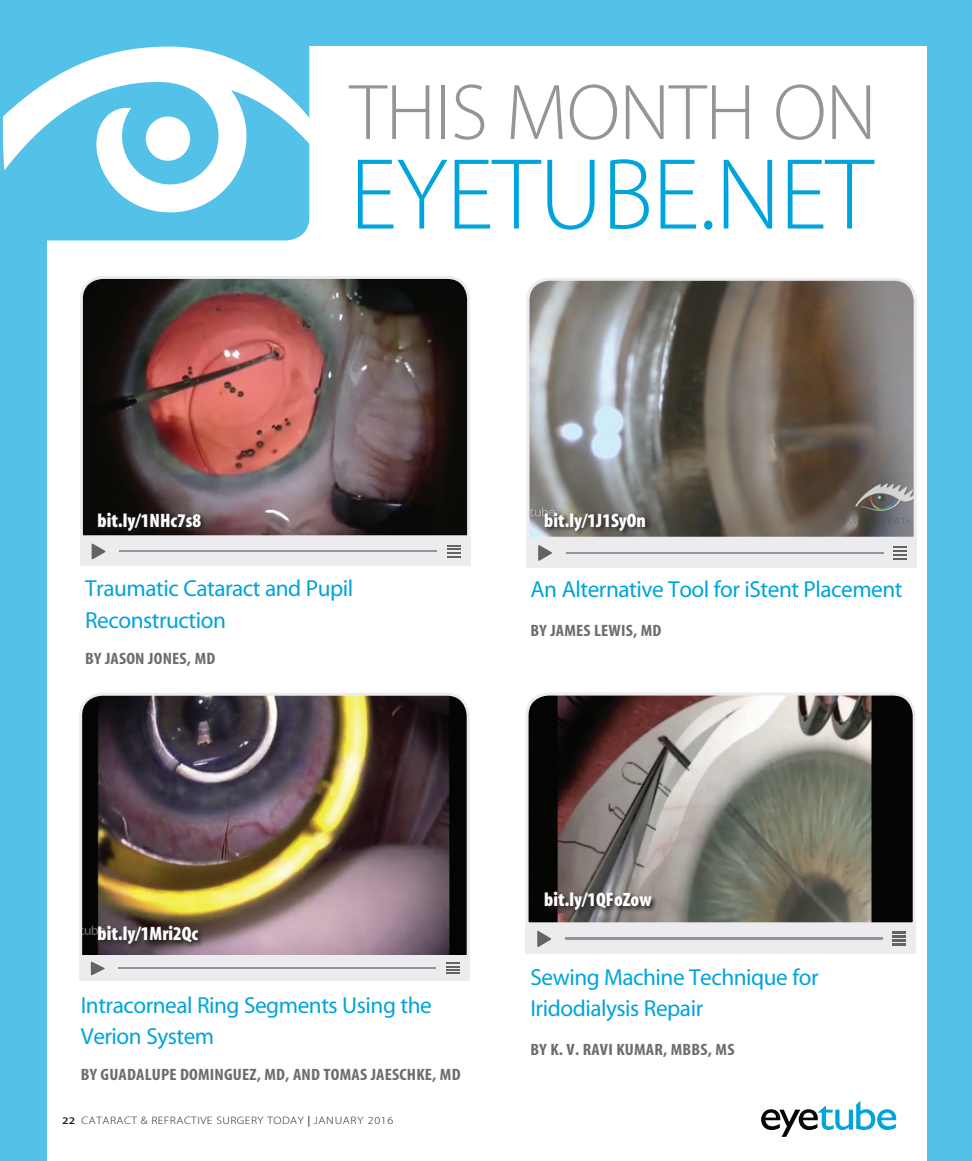
<style>
.page{position:relative;width:972px;height:1161px;background:#54c1e9}
.page>*{position:absolute;margin:0;border:0;box-sizing:border-box;transform-origin:0 0}
.headline{font:102px "Myriad MM 215 600";letter-spacing:-.01em;color:#00a4dc}
.headline-2{font:79.65px "Myriad MM 215 600";letter-spacing:-.01em;color:#939598}
.headline-3{font:23.25px/31.5px "Myriad MM 400 600";letter-spacing:-.02em;color:#00a4dc}
.subhead{font:19.5px "Myriad MM 830 300";color:#fff}
.author{font:16.5px "Myriad MM 700 300";letter-spacing:.01em;color:#6c6d70;scale:1.1 1}
.t1{font:10.8px "Myriad MM 215 600";letter-spacing:.04em;color:#231f20;scale:1.11 1}
.s1{font-family:"Myriad MM 565 600";font-size:10.2px}
.s2{font-family:"Myriad MM 400 600"}
</style>
<div class="page">
<div style="left:48px;top:47px;width:879px;height:1114px;background:#fff"></div>
<img style="left:79px;top:693px;width:391px;height:267px">
<div style="left:79px;top:956px;width:390px;height:25px;background:#ececee"></div>
<svg style="left:91px;top:962px;width:14px;height:13px"></svg>
<hr style="left:119px;top:968px;width:317px;height:1px;background:#939598">
<svg style="left:446px;top:963px;width:14px;height:11px"></svg>
<img style="left:80px;top:276px;width:391px;height:264px">
<div style="left:80px;top:537px;width:390px;height:29px;background:#ececee"></div>
<svg style="left:92px;top:543px;width:14px;height:17px"></svg>
<hr style="left:119px;top:551px;width:318px;height:1px;background:#939598">
<svg style="left:447px;top:545px;width:13px;height:13px"></svg>
<svg style="left:526px;top:278px;width:391px;height:263px;background:#7e7872"></svg>
<div style="left:527px;top:538px;width:390px;height:30px;background:#ececee"></div>
<svg style="left:538px;top:545px;width:14px;height:16px"></svg>
<hr style="left:566px;top:552px;width:318px;height:2px;background:#939598">
<svg style="left:893px;top:546px;width:14px;height:14px"></svg>
<svg style="left:525px;top:693px;width:391px;height:234px;background:#716d66"></svg>
<div style="left:526px;top:924px;width:390px;height:30px;background:#ececee"></div>
<svg style="left:537px;top:931px;width:14px;height:16px"></svg>
<hr style="left:565px;top:938px;width:318px;height:2px;background:#939598">
<svg style="left:892px;top:932px;width:14px;height:14px"></svg>
<div style="left:2px;top:46px;width:307px;height:194px;background:#54c1e9"></div>
<svg style="left:3px;top:47px;width:307px;height:165px;fill:#54c1e9"></svg>
<div style="left:146px;top:116px;width:44px;height:45px;background:#fff;border-radius:50%"></div>
<svg style="left:761px;top:1101px;width:136px;height:36px"></svg>
<svg style="left:96px;top:510px;width:112px;height:27px;background:#2e2928"></svg>
<svg style="left:96px;top:924px;width:109px;height:27px;background:#483a3f"></svg>
<svg style="left:543px;top:510px;width:109px;height:28px;background:#6a6863"></svg>
<svg style="left:543px;top:890px;width:115px;height:28px;background:#5d5755"></svg>
<p class="subhead" style="left:98px;top:511px;width:105px">bit.ly/1NHc7s8</p>
<p class="headline-2" style="left:350px;top:74px;width:529px">THIS MONTH ON</p>
<p class="headline" style="left:350px;top:145px;width:525px">EYETUBE.NET</p>
<p class="subhead" style="left:544px;top:511px;width:103px">bit.ly/1J1SyOn</p>
<p class="headline-3" style="left:85px;top:574px;width:270px">Traumatic Cataract and Pupil<br>Reconstruction</p>
<p class="author" style="left:85px;top:650px;width:120px">BY JASON JONES, MD</p>
<p class="headline-3" style="left:531px;top:575px;width:374px">An Alternative Tool for iStent Placement</p>
<p class="author" style="left:531px;top:623px;width:121px">BY JAMES LEWIS, MD</p>
<p class="subhead" style="left:98px;top:924px;width:102px">bit.ly/1Mri2Qc</p>
<p class="headline-3" style="left:81px;top:990px;width:353px">Intracorneal Ring Segments Using the<br>Verion System</p>
<p class="author" style="left:81px;top:1067px;width:347px">BY GUADALUPE DOMINGUEZ, MD, AND TOMAS JAESCHKE, MD</p>
<p class="t1" style="left:62px;top:1115px;width:300px"><span class="s1">22</span> CATARACT &amp; REFRACTIVE SURGERY TODAY <span class="s2">|</span> JANUARY 2016</p>
<p class="subhead" style="left:544px;top:891px;width:109px">bit.ly/1QFoZow</p>
<p class="headline-3" style="left:531px;top:962px;width:290px">Sewing Machine Technique for<br>Iridodialysis Repair</p>
<p class="author" style="left:531px;top:1042px;width:187px">BY K. V. RAVI KUMAR, MBBS, MS</p>
</div>
